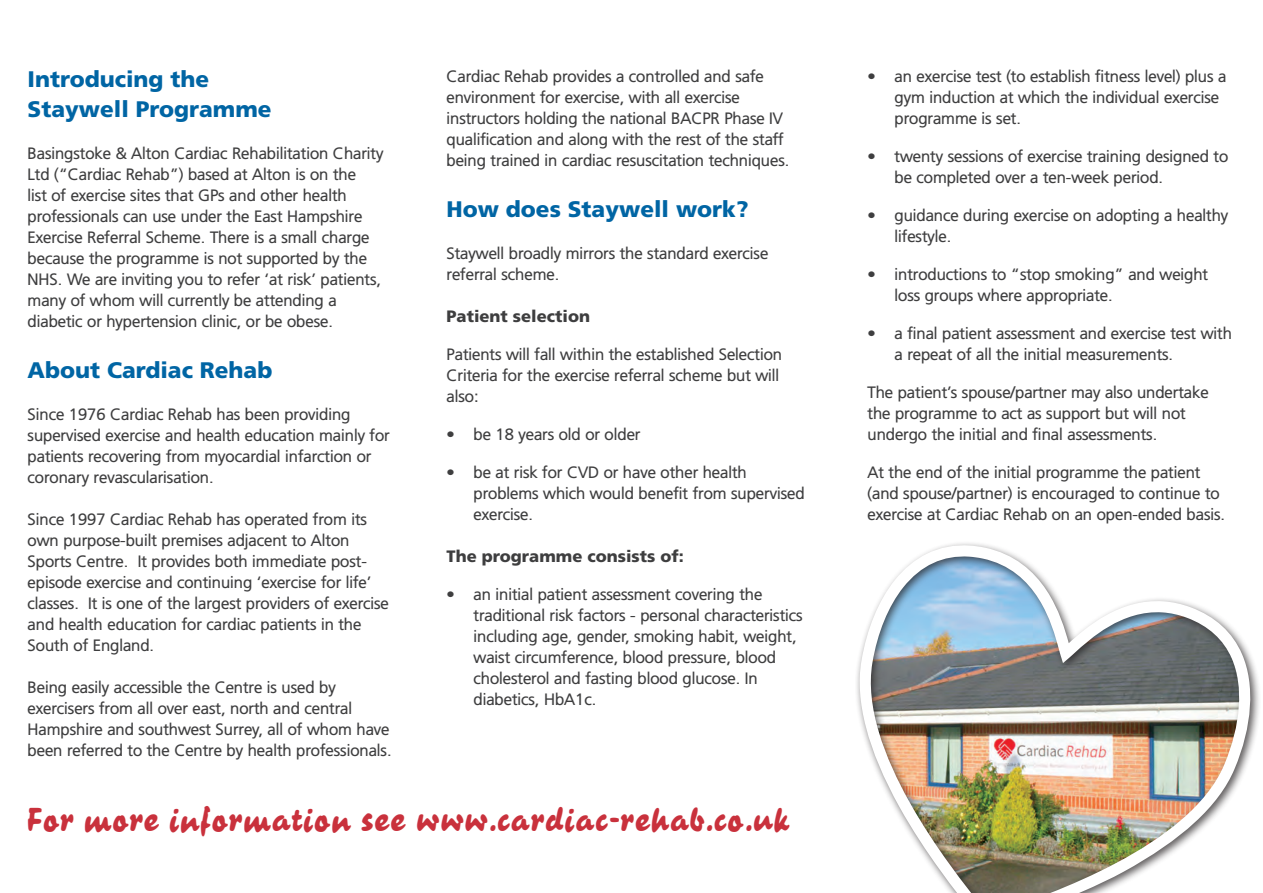
<style>
.page{position:relative;width:1263px;height:893px;background:#fff}
.page>*{position:absolute;margin:0;border:0;box-sizing:border-box;transform-origin:0 0}
.t1{font:31.5px "Casual Contact MF";color:#c9313c}
.t2{font:900 22.5px "Frutiger";color:#0065a4}
.t3{font:16.5px/21px "Frutiger";color:#3e3e3f}
.t4{font:900 16.5px "Frutiger";color:#3e3e3f}
</style>
<div class="page">
<div style="left:855px;top:540px;width:406px;height:353px;background:#231f20;opacity:.75"></div>
<img style="left:855px;top:545px;width:400px;height:348px">
<p class="t2" style="left:28px;top:65px;width:183px">Introducing the</p>
<p class="t2" style="left:28px;top:95px;width:246px">Staywell Programme</p>
<p class="t3" style="left:28px;top:142px;width:357px">Basingstoke &amp; Alton Cardiac Rehabilitation Charity Ltd (“Cardiac Rehab”) based at Alton is on the<br>list of exercise sites that GPs and other health professionals can use under the East Hampshire Exercise Referral Scheme. There is a small charge because the programme is not supported by the NHS. We are inviting you to refer ‘at risk’ patients, many of whom will currently be attending a diabetic or hypertension clinic, or be obese.</p>
<p class="t2" style="left:28px;top:356px;width:246px">About Cardiac Rehab</p>
<p class="t3" style="left:28px;top:403px;width:364px">Since 1976 Cardiac Rehab has been providing supervised exercise and health education mainly for patients recovering from myocardial infarction or coronary revascularisation.</p>
<p class="t3" style="left:28px;top:508px;width:363px">Since 1997 Cardiac Rehab has operated from its own purpose-built premises adjacent to Alton Sports Centre. It provides both immediate post&shy;episode exercise and continuing ‘exercise for life’ classes. It is one of the largest providers of exercise and health education for cardiac patients in the South of England.</p>
<p class="t3" style="left:28px;top:676px;width:365px">Being easily accessible the Centre is used by exercisers from all over east, north and central Hampshire and southwest Surrey, all of whom have been referred to the Centre by health professionals.</p>
<p class="t3" style="left:446px;top:66px;width:344px">Cardiac Rehab provides a controlled and safe environment for exercise, with all exercise instructors holding the national BACPR Phase IV qualification and along with the rest of the staff being trained in cardiac resuscitation techniques.</p>
<p class="t2" style="left:446px;top:196px;width:303px">How does Staywell work?</p>
<p class="t3" style="left:446px;top:243px;width:323px">Staywell broadly mirrors the standard exercise referral scheme.</p>
<p class="t4" style="left:446px;top:306px;width:145px">Patient selection</p>
<p class="t3" style="left:446px;top:344px;width:337px">Patients will fall within the established Selection<br>Criteria for the exercise referral scheme but will also:</p>
<p class="t3" style="left:446px;top:424px;width:195px">• be 18 years old or older</p>
<p class="t3" style="left:473px;top:462px;width:332px;text-indent:-27px">• be at risk for CVD or have other health problems which would benefit from supervised exercise.</p>
<p class="t4" style="left:446px;top:546px;width:239px">The programme consists of:</p>
<p class="t3" style="left:473px;top:584px;width:331px;text-indent:-27px">• an initial patient assessment covering the traditional risk factors - personal characteristics including age, gender, smoking habit, weight, waist circumference, blood pressure, blood cholesterol and fasting blood glucose. In diabetics, HbA1c.</p>
<p class="t1" style="left:28px;top:800px;width:764px">For more information see www.cardiac-rehab.co.uk</p>
<p class="t3" style="left:894px;top:66px;width:333px;text-indent:-27px">• an exercise test (to establish fitness level) plus a gym induction at which the individual exercise programme is set.</p>
<p class="t3" style="left:894px;top:146px;width:335px;text-indent:-27px">• twenty sessions of exercise training designed to be completed over a ten-week period.</p>
<p class="t3" style="left:894px;top:205px;width:335px;text-indent:-27px">• guidance during exercise on adopting a healthy lifestyle.</p>
<p class="t3" style="left:894px;top:264px;width:315px;text-indent:-27px">• introductions to “stop smoking” and weight loss groups where appropriate.</p>
<p class="t3" style="left:894px;top:323px;width:339px;text-indent:-27px">• a final patient assessment and exercise test with a repeat of all the initial measurements.</p>
<p class="t3" style="left:867px;top:382px;width:343px">The patient’s spouse/partner may also undertake the programme to act as support but will not undergo the initial and final assessments.</p>
<p class="t3" style="left:867px;top:462px;width:359px">At the end of the initial programme the patient (and spouse/partner) is encouraged to continue to exercise at Cardiac Rehab on an open-ended basis.</p>
</div>
